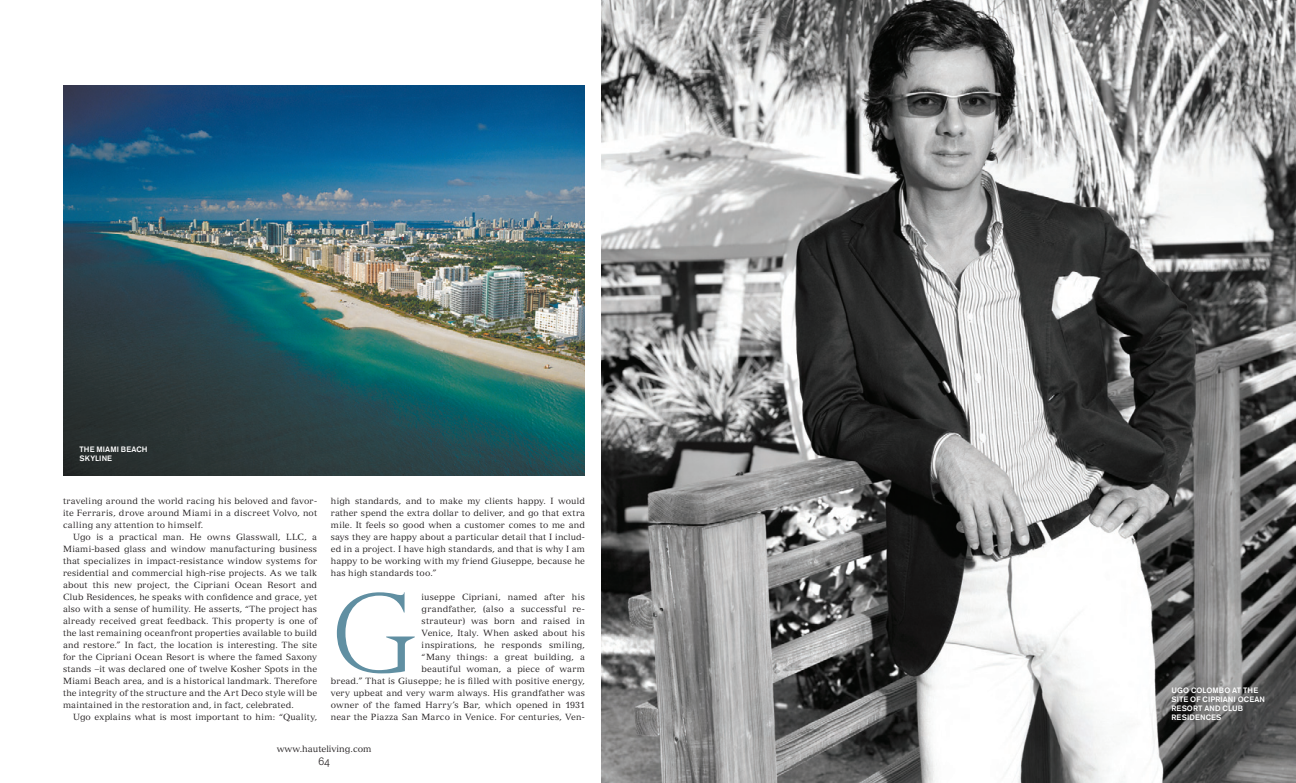
<style>
.page{position:relative;width:1296px;height:783px;background:#fff}
.page>*{position:absolute;margin:0;border:0;box-sizing:border-box;transform-origin:0 0}
.t1{font:300 109.9px "Versailles";color:#608fa2}
.t2{font:11px "Akzidenz Grotesk BE Light Os F";color:#231f20}
.t3{font:9px "Versailles";color:#231f20}
.t4{font:8.8px/12px "Versailles";letter-spacing:.02em;color:#231f20;text-align:justify}
.t5{font:500 7.8px/9px "Akzidenz Grotesk BE";letter-spacing:.015em;color:#fff}
</style>
<div class="page">
<img style="left:601px;top:0;width:695px;height:783px">
<img style="left:63px;top:86px;width:522px;height:389px">
<p class="t5" style="left:80px;top:445px;width:70px">THE MIAMI BEACH<br>SKYLINE</p>
<p class="t4" style="left:63px;top:495px;width:256px">traveling around the world racing his beloved and favor-</p>
<p class="t4" style="left:63px;top:507px;width:256px">ite Ferraris, drove around Miami in a discreet Volvo, not</p>
<p class="t4" style="left:63px;top:519px;width:142px">calling any attention to himself.</p>
<p class="t4" style="left:73px;top:531px;width:246px">Ugo is a practical man. He owns Glasswall, LLC, a</p>
<p class="t4" style="left:63px;top:543px;width:256px">Miami-based glass and window manufacturing business</p>
<p class="t4" style="left:63px;top:555px;width:256px">that specializes in impact-resistance window systems for</p>
<p class="t4" style="left:63px;top:567px;width:256px">residential and commercial high-rise projects. As we talk</p>
<p class="t4" style="left:63px;top:579px;width:256px">about this new project, the Cipriani Ocean Resort and</p>
<p class="t4" style="left:63px;top:591px;width:256px">Club Residences, he speaks with confidence and grace, yet</p>
<p class="t4" style="left:63px;top:603px;width:256px">also with a sense of humility. He asserts, “The project has</p>
<p class="t4" style="left:63px;top:615px;width:256px">already received great feedback. This property is one of</p>
<p class="t4" style="left:63px;top:627px;width:256px">the last remaining oceanfront properties available to build</p>
<p class="t4" style="left:63px;top:639px;width:256px">and restore.” In fact, the location is interesting. The site</p>
<p class="t4" style="left:63px;top:651px;width:256px">for the Cipriani Ocean Resort is where the famed Saxony</p>
<p class="t4" style="left:63px;top:663px;width:256px">stands –it was declared one of twelve Kosher Spots in the</p>
<p class="t4" style="left:63px;top:675px;width:256px">Miami Beach area, and is a historical landmark. Therefore</p>
<p class="t4" style="left:63px;top:687px;width:256px">the integrity of the structure and the Art Deco style will be</p>
<p class="t4" style="left:63px;top:699px;width:232px">maintained in the restoration and, in fact, celebrated.</p>
<p class="t4" style="left:73px;top:711px;width:246px">Ugo explains what is most important to him: “Quality,</p>
<p class="t4" style="left:331px;top:495px;width:256px">high standards, and to make my clients happy. I would rather spend the extra dollar to deliver, and go that extra mile. It feels so good when a customer comes to me and says they are happy about a particular detail that I includ&shy;ed in a project. I have high standards, and that is why I am happy to be working with my friend Giuseppe, because he has high standards too.”</p>
<p class="t1" style="left:331px;top:568px;width:87px">G</p>
<p class="t4" style="left:331px;top:591px;width:256px;text-align:right">iuseppe Cipriani, named after his<br>grandfather, (also a successful re-<br>strauteur) was born and raised in<br>Venice, Italy. When asked about his<br>inspirations, he responds smiling,<br>“Many things: a great building, a<br>beautiful woman, a piece of warm<br>bread.” That is Giuseppe; he is filled with positive energy, very upbeat and very warm always. His grandfather was owner of the famed Harry’s Bar, which opened in 1931 near the Piazza San Marco in Venice. For centuries, Ven-</p>
<p class="t3" style="left:277px;top:744px;width:96px">www.hauteliving.com</p>
<p class="t2" style="left:318px;top:755px;width:13px">64</p>
<p class="t5" style="left:1171px;top:685px;width:95px">UGO COLOMBO AT THE<br>SITE OF CIPRIANI OCEAN<br>RESORT AND CLUB<br>RESIDENCES</p>
</div>
